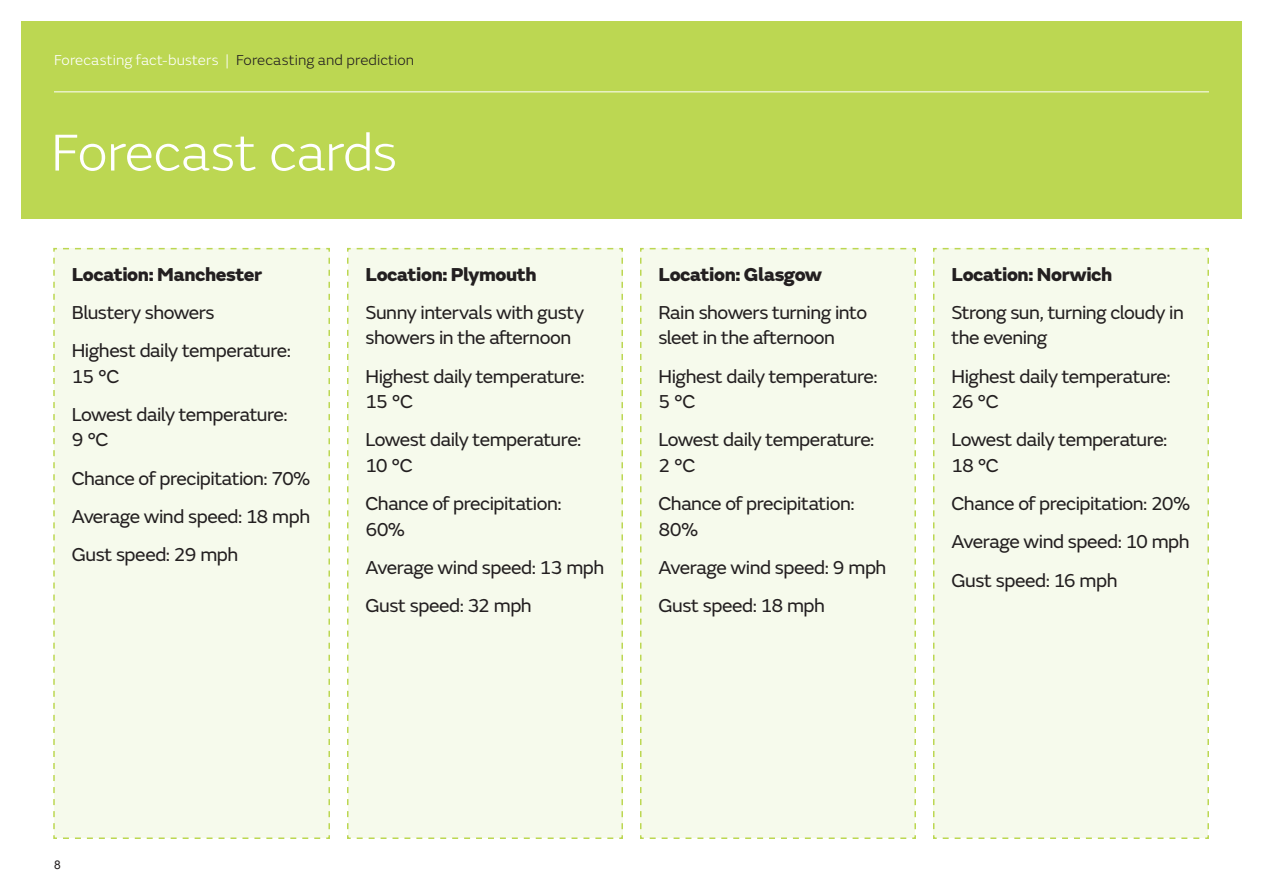
<style>
.page{position:relative;width:1263px;height:893px;background:#fff}
.page>*{position:absolute;margin:0;border:0;box-sizing:border-box;transform-origin:0 0}
.MO_Lesson_plan_title{font:300 54px "FS Emeric";letter-spacing:-.01em;color:#fff}
.MO_Lesson_plan_bulle{font:19.5px/25.5px "FS Emeric";letter-spacing:-.025em;color:#231f20}
.MO_Lesson_plan_bulle-2{font:800 19.5px "FS Emeric";letter-spacing:-.02em;color:#231f20}
.MO_Lesson_plan_cover{font:300 15px "FS Emeric";letter-spacing:.005em;color:#fff}
.t1{font:12px "Arial";color:#231f20}
.s1{color:#231f20}
</style>
<div class="page">
<div style="left:21px;top:21px;width:1221px;height:198px;background:#bcd752"></div>
<hr style="left:54px;top:91px;width:1155px;height:1px;background:#fff">
<div style="left:53px;top:247px;width:277px;height:592px;background:#f6faec"></div>
<div style="left:347px;top:247px;width:276px;height:592px;background:#f6faec"></div>
<div style="left:640px;top:247px;width:276px;height:592px;background:#f6faec"></div>
<div style="left:933px;top:247px;width:276px;height:592px;background:#f6faec"></div>
<p class="MO_Lesson_plan_cover" style="left:54px;top:50px;width:362px">Forecasting fact-busters | <span class="s1">Forecasting and prediction</span></p>
<p class="MO_Lesson_plan_title" style="left:51px;top:116px;width:348px">Forecast cards</p>
<p class="MO_Lesson_plan_bulle-2" style="left:72px;top:258px;width:192px">Location: Manchester</p>
<p class="MO_Lesson_plan_bulle" style="left:72px;top:299px;width:144px">Blustery showers</p>
<p class="MO_Lesson_plan_bulle" style="left:72px;top:337px;width:221px">Highest daily temperature:<br>15 °C</p>
<p class="MO_Lesson_plan_bulle" style="left:72px;top:401px;width:217px">Lowest daily temperature:<br>9 °C</p>
<p class="MO_Lesson_plan_bulle" style="left:72px;top:464px;width:240px">Chance of precipitation: 70%</p>
<p class="MO_Lesson_plan_bulle" style="left:72px;top:503px;width:240px">Average wind speed: 18 mph</p>
<p class="MO_Lesson_plan_bulle" style="left:72px;top:541px;width:168px">Gust speed: 29 mph</p>
<p class="MO_Lesson_plan_bulle-2" style="left:365px;top:258px;width:173px">Location: Plymouth</p>
<p class="MO_Lesson_plan_bulle" style="left:365px;top:299px;width:220px">Sunny intervals with gusty showers in the afternoon</p>
<p class="MO_Lesson_plan_bulle" style="left:365px;top:362px;width:221px">Highest daily temperature:<br>15 °C</p>
<p class="MO_Lesson_plan_bulle" style="left:365px;top:426px;width:217px">Lowest daily temperature:<br>10 °C</p>
<p class="MO_Lesson_plan_bulle" style="left:365px;top:490px;width:198px">Chance of precipitation:<br>60%</p>
<p class="MO_Lesson_plan_bulle" style="left:365px;top:554px;width:240px">Average wind speed: 13 mph</p>
<p class="MO_Lesson_plan_bulle" style="left:365px;top:592px;width:168px">Gust speed: 32 mph</p>
<p class="MO_Lesson_plan_bulle-2" style="left:658px;top:258px;width:165px">Location: Glasgow</p>
<p class="MO_Lesson_plan_bulle" style="left:658px;top:299px;width:210px">Rain showers turning into sleet in the afternoon</p>
<p class="MO_Lesson_plan_bulle" style="left:658px;top:362px;width:221px">Highest daily temperature:<br>5 °C</p>
<p class="MO_Lesson_plan_bulle" style="left:658px;top:426px;width:217px">Lowest daily temperature:<br>2 °C</p>
<p class="MO_Lesson_plan_bulle" style="left:658px;top:490px;width:198px">Chance of precipitation:<br>80%</p>
<p class="MO_Lesson_plan_bulle" style="left:658px;top:554px;width:229px">Average wind speed: 9 mph</p>
<p class="MO_Lesson_plan_bulle" style="left:658px;top:592px;width:168px">Gust speed: 18 mph</p>
<p class="MO_Lesson_plan_bulle-2" style="left:951px;top:258px;width:162px">Location: Norwich</p>
<p class="MO_Lesson_plan_bulle" style="left:951px;top:299px;width:234px">Strong sun, turning cloudy in the evening</p>
<p class="MO_Lesson_plan_bulle" style="left:951px;top:362px;width:221px">Highest daily temperature:<br>26 °C</p>
<p class="MO_Lesson_plan_bulle" style="left:951px;top:426px;width:217px">Lowest daily temperature:<br>18 °C</p>
<p class="MO_Lesson_plan_bulle" style="left:951px;top:490px;width:240px">Chance of precipitation: 20%</p>
<p class="MO_Lesson_plan_bulle" style="left:951px;top:528px;width:240px">Average wind speed: 10 mph</p>
<p class="MO_Lesson_plan_bulle" style="left:951px;top:566px;width:168px">Gust speed: 16 mph</p>
<p class="t1" style="left:54px;top:857px;width:8px">8</p>
</div>
